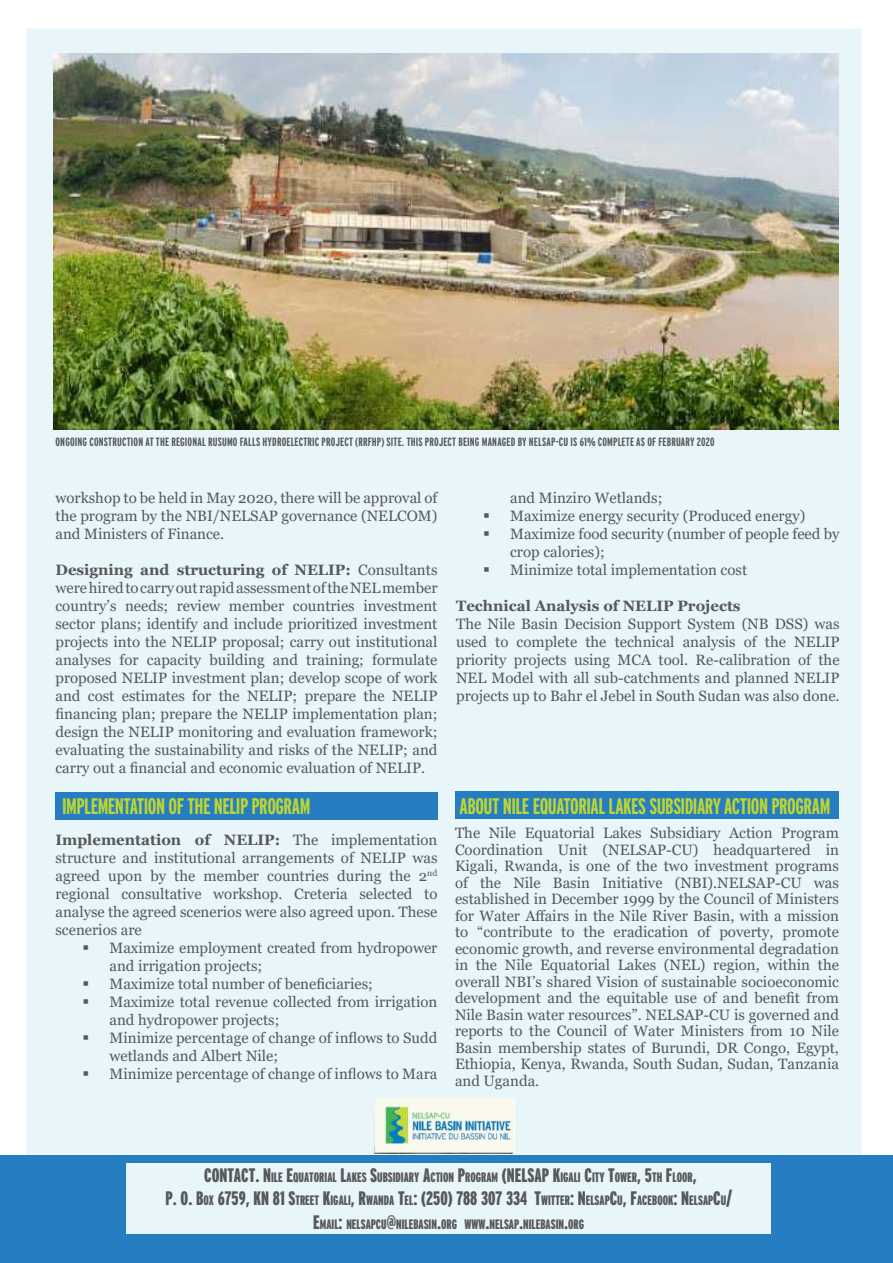
<style>
.page{position:relative;width:893px;height:1263px;background:#fff}
.page>*{position:absolute;margin:0;border:0;box-sizing:border-box;transform-origin:0 0}
.t1{font:700 extra-condensed 22.5px "Interstate";letter-spacing:-.02em;color:#bed630}
.t2{font:900 extra-condensed 19.5px "Interstate";color:#57585a}
.t3{font:15px/18px "Georgia";color:#57585a;text-align:justify}
.t4{font:700 15px "Georgia";color:#57585a}
.t5{font:900 extra-condensed 13.65px "Interstate";color:#57585a}
.t6{font:700 extra-condensed 12px "Interstate";letter-spacing:.015em;color:#57585a}
.s1{font-weight:700}
.s2{font-size:19.5px}
.s3{font-size:13.65px}
</style>
<div class="page">
<div style="left:25px;top:27px;width:838px;height:1184px;background:#e8f6f9;border:2px solid #fff"></div>
<div style="left:0;top:1156px;width:893px;height:107px;background:#277dc1"></div>
<div style="left:126px;top:1163px;width:645px;height:71px;background:#e8f6f9"></div>
<div style="left:455px;top:791px;width:383px;height:27px;background:#277dc1"></div>
<img style="left:53px;top:53px;width:786px;height:377px">
<div style="left:56px;top:793px;width:382px;height:27px;background:#277dc1"></div>
<img style="left:375px;top:1099px;width:139px;height:54px">
<p class="t6" style="left:56px;top:435px;width:660px">ONGOING CONSTRUCTION AT THE REGIONAL RUSUMO FALLS HYDROELECTRIC PROJECT (RRFHP) SITE. THIS PROJECT BEING MANAGED BY NELSAP-CU IS 61% COMPLETE AS OF FEBRUARY 2020</p>
<p class="t3" style="left:56px;top:489px;width:383px">workshop to be held in May 2020, there will be approval of the program by the NBI/NELSAP governance (NELCOM) and Ministers of Finance.</p>
<p class="t3" style="left:56px;top:561px;width:383px"><span class="s1">Designing and structuring of NELIP:</span> Consultants were hired to carry out rapid assessment of the NEL member country’s needs; review member countries investment sector plans; identify and include prioritized investment projects into the NELIP proposal; carry out institutional analyses for capacity building and training; formulate proposed NELIP investment plan; develop scope of work and cost estimates for the NELIP; prepare the NELIP financing plan; prepare the NELIP implementation plan; design the NELIP monitoring and evaluation framework; evaluating the sustainability and risks of the NELIP; and carry out a financial and economic evaluation of NELIP.</p>
<h1 class="t1" style="left:62px;top:794px;width:250px">IMPLEMENTATION OF THE NELIP PROGRAM</h1>
<p class="t3" style="left:56px;top:831px;width:383px"><span class="s1">Implementation of NELIP:</span> The implementation structure and institutional arrangements of NELIP was agreed upon by the member countries during the 2<sup>nd </sup>regional consultative workshop. Creteria selected to analyse the agreed scenerios were also agreed upon. These scenerios are</p>
<p class="t3" style="left:110px;top:939px;width:329px;text-indent:-27px">▪ Maximize employment created from hydropower and irrigation projects;</p>
<p class="t3" style="left:82px;top:975px;width:292px">▪ Maximize total number of beneficiaries;</p>
<p class="t3" style="left:110px;top:993px;width:329px;text-indent:-27px">▪ Maximize total revenue collected from irrigation and hydropower projects;</p>
<p class="t3" style="left:110px;top:1029px;width:329px;text-indent:-27px">▪ Minimize percentage of change of inflows to Sudd wetlands and Albert Nile;</p>
<p class="t3" style="left:82px;top:1065px;width:356px">▪ Minimize percentage of change of inflows to Mara</p>
<p class="t3" style="left:510px;top:489px;width:154px">and Minziro Wetlands;</p>
<p class="t3" style="left:483px;top:507px;width:324px">▪ Maximize energy security (Produced energy)</p>
<p class="t3" style="left:510px;top:525px;width:331px;text-indent:-27px">▪ Maximize food security (number of people feed by crop calories);</p>
<p class="t3" style="left:483px;top:561px;width:266px">▪ Minimize total implementation cost</p>
<p class="t4" style="left:456px;top:596px;width:286px">Technical Analysis of NELIP Projects</p>
<p class="t3" style="left:456px;top:615px;width:385px">The Nile Basin Decision Support System (NB DSS) was used to complete the technical analysis of the NELIP priority projects using MCA tool. Re-calibration of the NEL Model with all sub-catchments and planned NELIP projects up to Bahr el Jebel in South Sudan was also done.</p>
<h1 class="t1" style="left:460px;top:794px;width:372px">ABOUT NILE EQUATORIAL LAKES SUBSIDIARY ACTION PROGRAM</h1>
<p class="t3" style="left:455px;top:825px;width:385px;line-height:16.5px">The Nile Equatorial Lakes Subsidiary Action Program Coordination Unit (NELSAP-CU) headquartered in Kigali, Rwanda, is one of the two investment programs of the Nile Basin Initiative (NBI).NELSAP-CU was established in December 1999 by the Council of Ministers for Water Affairs in the Nile River Basin, with a mission to “contribute to the eradication of poverty, promote economic growth, and reverse environmental degradation in the Nile Equatorial Lakes (NEL) region, within the overall NBI’s shared Vision of sustainable socioeconomic development and the equitable use of and benefit from Nile Basin water resources”. NELSAP-CU is governed and reports to the Council of Water Ministers from 10 Nile Basin membership states of Burundi, DR Congo, Egypt, Ethiopia, Kenya, Rwanda, South Sudan, Sudan, Tanzania and Uganda.</p>
<p class="t5" style="left:204px;top:1170px;width:494px"><span class="s2">CONTACT. N</span>ILE <span class="s2">E</span>QUATORIAL <span class="s2">L</span>AKES <span class="s2">S</span>UBSIDIARY <span class="s2">A</span>CTION <span class="s2">P</span>ROGRAM <span class="s2">(NELSAP K</span>IGALI <span class="s2">C</span>ITY <span class="s2">T</span>OWER<span class="s2">, 5</span>TH <span class="s2">F</span>LOOR<span class="s2">,</span></p>
<h2 class="t2" style="left:166px;top:1188px;width:568px">P. O. B<span class="s3">OX</span> 6759, KN 81 S<span class="s3">TREET</span> K<span class="s3">IGALI</span>, R<span class="s3">WANDA</span> T<span class="s3">EL</span>: (250) 788 307 334 T<span class="s3">WITTER</span>: N<span class="s3">ELSAP</span>C<span class="s3">U</span>, F<span class="s3">ACEBOOK</span>: N<span class="s3">ELSAP</span>C<span class="s3">U</span>/</h2>
<p class="t5" style="left:313px;top:1216px;width:272px"><span class="s2">E</span>MAIL<span class="s2">:</span> NELSAPCU<span class="s2">@</span>NILEBASIN<span class="s2">.</span>ORG WWW<span class="s2">.</span>NELSAP<span class="s2">.</span>NILEBASIN<span class="s2">.</span>ORG</p>
</div>
